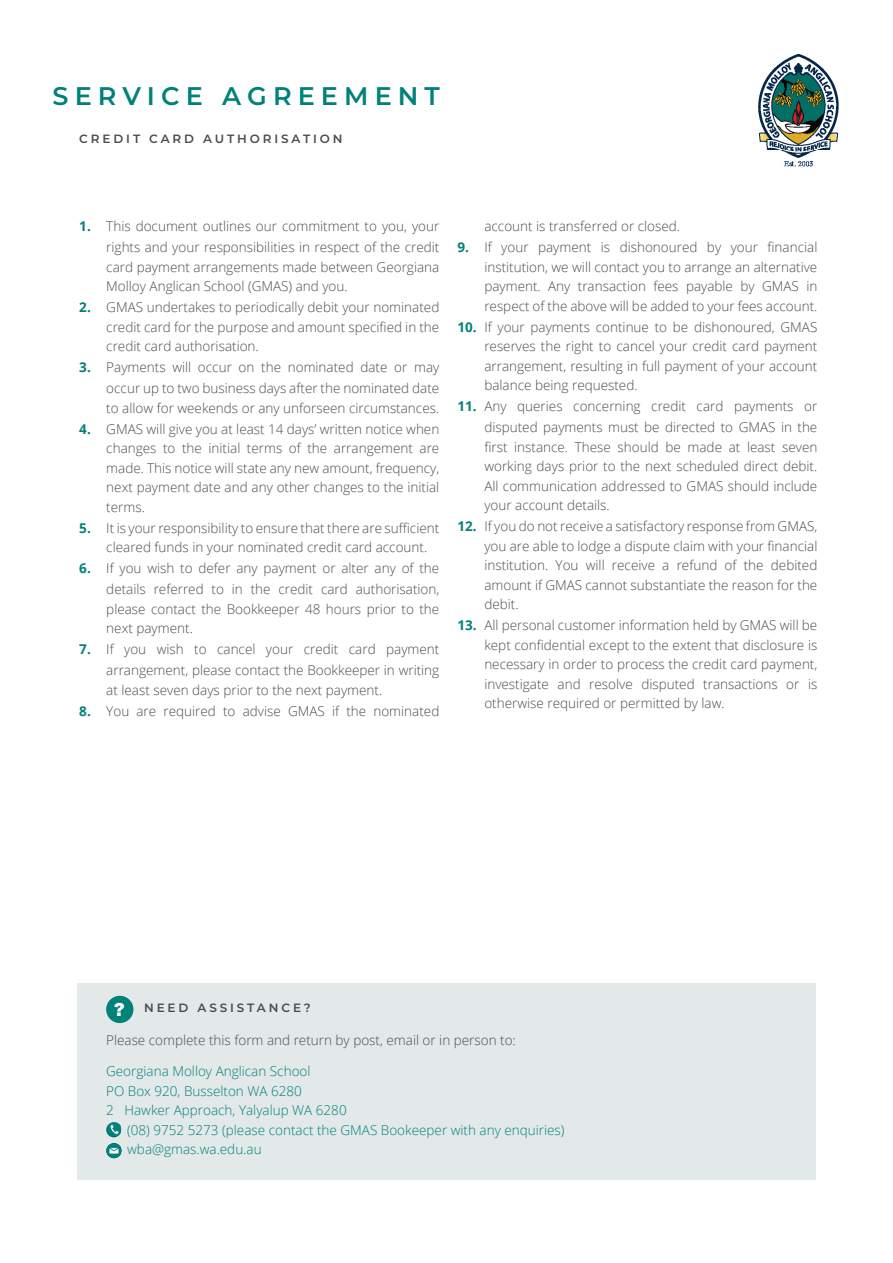
<style>
.page{position:relative;width:893px;height:1263px;background:#fff}
.page>*{position:absolute;margin:0;border:0;box-sizing:border-box;transform-origin:0 0}
.t1{font:600 25.5px "Montserrat";letter-spacing:.24em;color:#00817a}
.t2{font:900 18px "Arial";color:#fff}
.t3{font:300 13.5px/19.5px "Open Sans";color:#4b4c4d;text-align:justify}
.t4{font:300 13.5px/19.5px "Open Sans";color:#00817a}
.t5{font:600 12px "Montserrat";letter-spacing:.24em;color:#4b4c4d}
.s1{font-weight:700;color:#00817a}
</style>
<div class="page">
<img style="left:759px;top:54px;width:79px;height:113px">
<div style="left:77px;top:983px;width:738px;height:196px;background:#e3e8e9"></div>
<svg style="left:107px;top:1143px;width:15px;height:15px"></svg>
<img style="left:107px;top:1143px;width:13px;height:14px">
<img style="left:107px;top:1123px;width:14px;height:14px">
<div style="left:106px;top:996px;width:27px;height:27px;background:#00817a;border-radius:50%"></div>
<p class="t1" style="left:52px;top:78px;width:389px">SERVICE AGREEMENT</p>
<p class="t5" style="left:79px;top:130px;width:265px">CREDIT CARD AUTHORISATION</p>
<p class="t3" style="left:79px;top:215px;width:362px;line-height:21px;text-align:right"><span class="s1">1.</span> This document outlines our commitment to you, your rights and your responsibilities in respect of the credit</p>
<p class="t3" style="left:106px;top:257px;width:335px">card payment arrangements made between Georgiana<br>Molloy Anglican School (GMAS) and you.</p>
<p class="t3" style="left:106px;top:297px;width:335px;text-indent:-27px"><span class="s1">2.</span> GMAS undertakes to periodically debit your nominated credit card for the purpose and amount specified in the credit card authorisation.</p>
<p class="t3" style="left:79px;top:356px;width:362px;line-height:21px;text-align:right"><span class="s1">3.</span> Payments will occur on the nominated date or may occur up to two business days after the nominated date</p>
<p class="t3" style="left:106px;top:398px;width:334px">to allow for weekends or any unforseen circumstances.</p>
<p class="t3" style="left:106px;top:419px;width:335px;text-indent:-27px"><span class="s1">4.</span> GMAS will give you at least 14 days’ written notice when changes to the initial terms of the arrangement are made. This notice will state any new amount, frequency, next payment date and any other changes to the initial terms.</p>
<p class="t3" style="left:106px;top:518px;width:335px;text-indent:-27px"><span class="s1">5.</span> It is your responsibility to ensure that there are sufficient cleared funds in your nominated credit card account.</p>
<p class="t3" style="left:79px;top:557px;width:362px;line-height:21px;text-align:right"><span class="s1">6.</span> If you wish to defer any payment or alter any of the details referred to in the credit card authorisation,</p>
<p class="t3" style="left:106px;top:599px;width:335px">please contact the Bookkeeper 48 hours prior to the next payment.</p>
<p class="t3" style="left:79px;top:638px;width:362px;line-height:21px;text-align:right"><span class="s1">7.</span> If you wish to cancel your credit card payment arrangement, please contact the Bookkeeper in writing</p>
<p class="t3" style="left:106px;top:680px;width:278px">at least seven days prior to the next payment.</p>
<p class="t3" style="left:79px;top:701px;width:362px"><span class="s1">8.</span> You are required to advise GMAS if the nominated</p>
<p class="t3" style="left:484px;top:216px;width:197px">account is transferred or closed.</p>
<p class="t3" style="left:484px;top:237px;width:335px;text-indent:-27px"><span class="s1">9.</span> If your payment is dishonoured by your financial institution, we will contact you to arrange an alternative payment. Any transaction fees payable by GMAS in respect of the above will be added to your fees account.</p>
<p class="t3" style="left:484px;top:317px;width:335px;text-indent:-27px"><span class="s1">10.</span> If your payments continue to be dishonoured, GMAS reserves the right to cancel your credit card payment arrangement, resulting in full payment of your account balance being requested.</p>
<p class="t3" style="left:457px;top:395px;width:362px;line-height:21px;text-align:right"><span class="s1">11.</span> Any queries concerning credit card payments or disputed payments must be directed to GMAS in the</p>
<p class="t3" style="left:484px;top:437px;width:335px">first instance. These should be made at least seven working days prior to the next scheduled direct debit.<br>All communication addressed to GMAS should include your account details.</p>
<p class="t3" style="left:484px;top:516px;width:335px;text-indent:-27px"><span class="s1">12.</span> If you do not receive a satisfactory response from GMAS, you are able to lodge a dispute claim with your financial institution. You will receive a refund of the debited amount if GMAS cannot substantiate the reason for the debit.</p>
<p class="t3" style="left:484px;top:615px;width:335px;text-indent:-27px"><span class="s1">13.</span> All personal customer information held by GMAS will be kept confidential except to the extent that disclosure is necessary in order to process the credit card payment, investigate and resolve disputed transactions or is otherwise required or permitted by law.</p>
<p class="t2" style="left:114px;top:997px;width:12px">?</p>
<p class="t5" style="left:144px;top:1000px;width:168px">NEED ASSISTANCE?</p>
<p class="t3" style="left:106px;top:1030px;width:411px">Please complete this form and return by post, email or in person to:</p>
<p class="t4" style="left:106px;top:1061px;width:206px">Georgiana Molloy Anglican School</p>
<p class="t4" style="left:106px;top:1081px;width:242px">PO Box 920, Busselton WA 6280<br>2 Hawker Approach, Yalyalup WA 6280</p>
<p class="t4" style="left:127px;top:1120px;width:439px">(08) 9752 5273 (please contact the GMAS Bookeeper with any enquiries)</p>
<p class="t4" style="left:127px;top:1139px;width:136px">wba@gmas.wa.edu.au</p>
</div>
